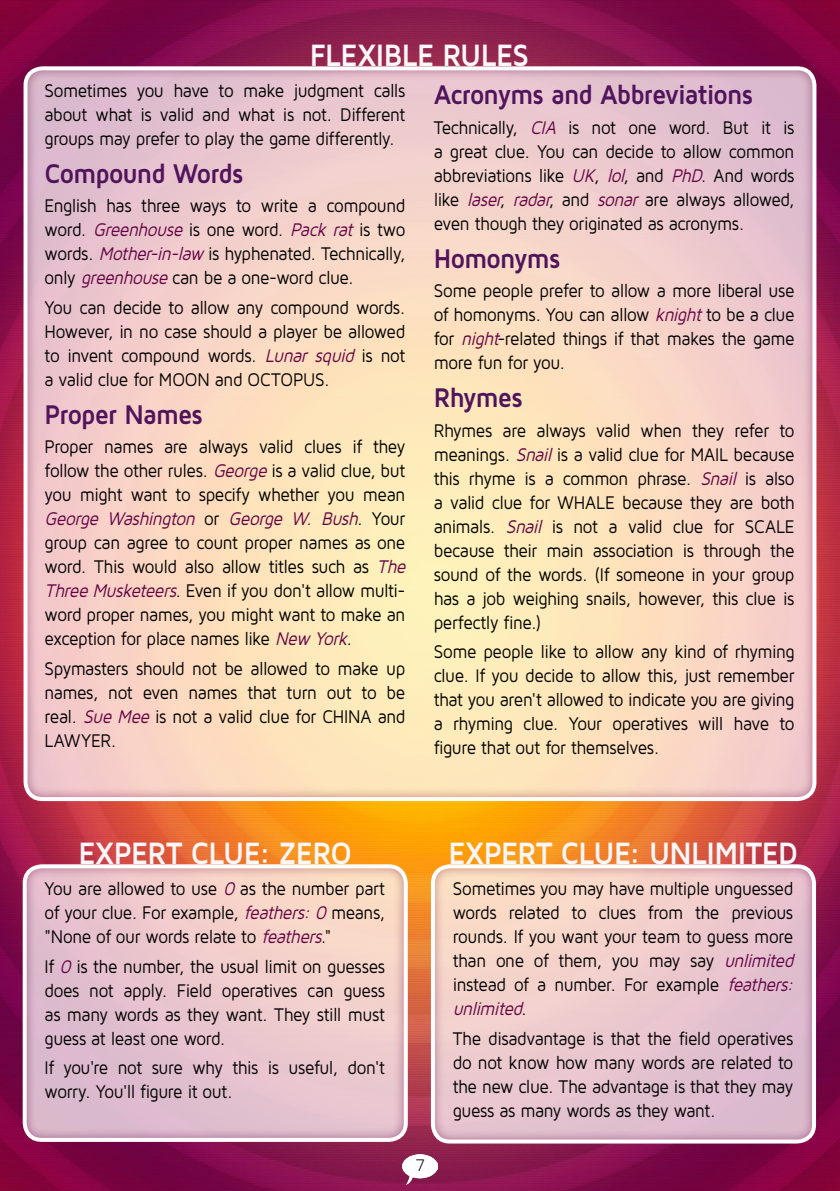
<style>
.page{position:relative;width:840px;height:1191px;background:#fff}
.page>*{position:absolute;margin:0;border:0;box-sizing:border-box;transform-origin:0 0}
.t1{font:700 32px "Maven Pro";letter-spacing:-.02em;color:#fef7fa;scale:.9 1}
.t2{font:700 28px "Maven Pro";letter-spacing:-.04em;color:#50145c;scale:.9 1}
.t3{font:19px/24px "Maven Pro";letter-spacing:-.03em;color:#000;text-align:justify;scale:.9 1}
.t4{font:18px "Maven Pro Light 300";color:#000}
.s1{font-style:italic;color:#640243}
</style>
<div class="page">
<img style="left:0;top:0;width:839px;height:1191px">
<div style="left:21px;top:862px;width:388px;height:281px;background:#5e0a4f;opacity:.75"></div>
<div style="left:23px;top:864px;width:384px;height:277px;border:4px solid #fff;border-radius:17px"></div>
<div style="left:22px;top:65px;width:795px;height:737px;background:#5e0a4f;opacity:.75"></div>
<div style="left:24px;top:66px;width:792px;height:735px;border:4px solid #fff;border-radius:17px"></div>
<div style="left:428px;top:862px;width:389px;height:283px;background:#5e0a4f;opacity:.75"></div>
<div style="left:430px;top:864px;width:385px;height:279px;border:4px solid #fff;border-radius:17px"></div>
<img style="left:403px;top:1154px;width:34px;height:30px">
<h1 class="t1" style="left:310px;top:35px;width:245px">FLEXIBLE RULES</h1>
<p class="t3" style="left:45px;top:78px;width:402px">Sometimes you have to make judgment calls about what is valid and what is not. Different groups may prefer to play the game differently.</p>
<h2 class="t2" style="left:45px;top:155px;width:222px">Compound Words</h2>
<p class="t3" style="left:45px;top:193px;width:402px">English has three ways to write a compound wo rd. <span class="s1">Greenhouse</span> is o ne wo rd. <span class="s1">Pack rat</span> is t wo words. <span class="s1">Mother-in-law</span> is hyphenated. Technically, only <span class="s1">greenhouse</span>can be a one-word clue.</p>
<p class="t3" style="left:45px;top:295px;width:402px">You can decide to allow any compound words.<br>However, in no case should a player be allowed to invent compound words. <span class="s1">Lunar squid</span> is not a valid clue for MOON and OCTOPUS.</p>
<h2 class="t2" style="left:45px;top:396px;width:177px">Proper Names</h2>
<p class="t3" style="left:45px;top:434px;width:408px;text-align:left">Proper names are always valid clues if they follow the other rules. <span class="s1">George</span>is a valid clue, but you might want to specify whether you mean <span class="s1">George Washington</span> o r <span class="s1">George W. Bush</span>. Yo u r group can agree to count proper names as one word. This would also allow titles such as <span class="s1">The ThreeMusketeers</span>. Even if you don't allow multi&shy;word proper names, you might want to make an exception for place names like <span class="s1">New York</span>.</p>
<p class="t3" style="left:45px;top:656px;width:402px">Spymasters should not be allowed to make up names, not even names that turn out to be real. <span class="s1">SueMee</span>is not a valid clue for CHINA and LAWYER.</p>
<h2 class="t2" style="left:433px;top:77px;width:356px">Acronyms and Abbreviations</h2>
<p class="t3" style="left:433px;top:115px;width:402px">Technically, <span class="s1">CIA</span> is not one word. But it is a great clue. You can decide to allow common abbreviations like <span class="s1">UK</span>, <span class="s1">lol</span>, and <span class="s1">PhD</span>. And words like <span class="s1">laser</span>, <span class="s1">radar</span>, and <span class="s1">sonar</span> are always allowed, even though they originated as acronyms.</p>
<h2 class="t2" style="left:433px;top:240px;width:142px">Homonyms</h2>
<p class="t3" style="left:433px;top:278px;width:402px">Some people prefer to allow a more liberal use of homonyms. You can allow <span class="s1">knight</span>to be a clue for <span class="s1">night</span>-related things if that makes the game more fun for you.</p>
<h2 class="t2" style="left:433px;top:379px;width:100px">Rhymes</h2>
<p class="t3" style="left:433px;top:417px;width:402px">Rhymes are always valid when they refer to meanings. <span class="s1">Snail</span>is a valid clue for MAIL because this rhyme is a common phrase. <span class="s1">Snail</span> is also a valid clue for WHALE because they are both animals. <span class="s1">Snail</span> is not a valid clue for SCALE because their main association is through the sound of the words. (If someone in your group has a job weighing snails, however, this clue is perfectly fine.)</p>
<p class="t3" style="left:433px;top:639px;width:402px">Some people like to allow any kind of rhyming clue. If you decide to allow this, just remember that you aren't allowed to indicate you are giving a rhyming clue. Your operatives will have to figure that out for themselves.</p>
<h1 class="t1" style="left:78px;top:833px;width:305px">EXPERT CLUE: ZERO</h1>
<p class="t3" style="left:45px;top:875px;width:379px">You are allowed to use <span class="s1">0</span>as the number part of your clue. For example, <span class="s1">feathers:0</span>means, "None of our words relate to <span class="s1">feathers</span>."</p>
<p class="t3" style="left:45px;top:953px;width:379px">If <span class="s1">0</span>is the number, the usual limit on guesses does not apply. Field operatives can guess as many words as they want. They still must guess at least one word.</p>
<p class="t3" style="left:45px;top:1055px;width:380px">If you're not sure why this is useful, don't worry. You'll figure it out.</p>
<p class="t4" style="left:415px;top:1155px;width:11px">7</p>
<h1 class="t1" style="left:448px;top:833px;width:390px">EXPERT CLUE: UNLIMITED</h1>
<p class="t3" style="left:452px;top:875px;width:385px;text-align:left">Sometimes you may have multiple unguessed words related to clues from the previous rounds. If you want your team to guess more than one of them, you may say <span class="s1">unlimited </span>instead of a number. For example <span class="s1">feathers: unlimited</span>.</p>
<p class="t3" style="left:452px;top:1025px;width:379px">The disadvantage is that the field operatives do not know how many words are related to the new clue. The advantage is that they may guess as many words as they want.</p>
</div>
